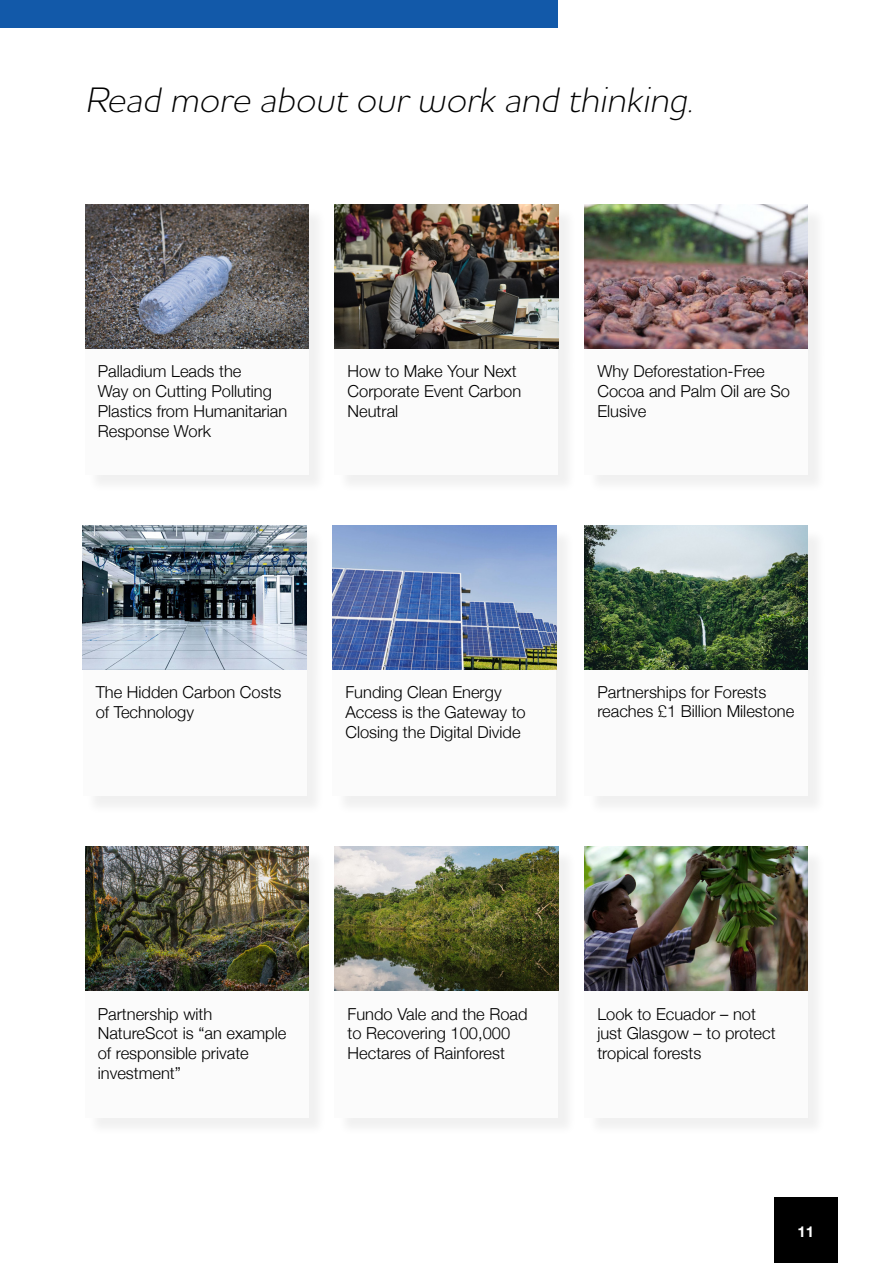
<style>
.page{position:relative;width:893px;height:1263px;background:#fff}
.page>*{position:absolute;margin:0;border:0;box-sizing:border-box;transform-origin:0 0}
.t1{font:italic 300 36px "Houschka Alt Pro";color:#000}
.t2{font:300 16.5px/19.8px "Helvetica Neue";color:#000}
.t3{font:700 15px "Helvetica Neue";color:#fff}
</style>
<div class="page">
<div style="left:0;top:0;width:557px;height:28px;background:#1259a9"></div>
<div style="left:774px;top:1197px;width:64px;height:66px;background:#000"></div>
<div style="left:87px;top:207px;width:240px;height:287px;background:#f6f6f6"></div>
<div style="left:85px;top:205px;width:223px;height:270px;background:#fbfbfb"></div>
<img style="left:85px;top:205px;width:223px;height:144px">
<div style="left:85px;top:528px;width:240px;height:287px;background:#f6f6f6"></div>
<div style="left:83px;top:526px;width:223px;height:270px;background:#fbfbfb"></div>
<img style="left:83px;top:526px;width:223px;height:144px">
<div style="left:87px;top:849px;width:240px;height:287px;background:#f6f6f6"></div>
<div style="left:85px;top:847px;width:223px;height:270px;background:#fbfbfb"></div>
<img style="left:85px;top:847px;width:223px;height:144px">
<div style="left:587px;top:207px;width:239px;height:287px;background:#f5f5f5"></div>
<div style="left:585px;top:205px;width:223px;height:270px;background:#fbfbfb"></div>
<img style="left:585px;top:205px;width:223px;height:144px">
<div style="left:587px;top:528px;width:239px;height:287px;background:#f5f5f5"></div>
<div style="left:585px;top:526px;width:223px;height:270px;background:#fbfbfb"></div>
<img style="left:585px;top:526px;width:223px;height:144px">
<div style="left:587px;top:849px;width:239px;height:287px;background:#f6f6f6"></div>
<div style="left:585px;top:847px;width:223px;height:270px;background:#fbfbfb"></div>
<img style="left:585px;top:847px;width:223px;height:144px">
<div style="left:337px;top:207px;width:240px;height:287px;background:#f5f5f5"></div>
<div style="left:335px;top:205px;width:223px;height:270px;background:#fbfbfb"></div>
<img style="left:335px;top:205px;width:223px;height:144px">
<div style="left:335px;top:528px;width:239px;height:287px;background:#f5f5f5"></div>
<div style="left:333px;top:526px;width:223px;height:270px;background:#fbfbfb"></div>
<img style="left:333px;top:526px;width:223px;height:144px">
<div style="left:337px;top:849px;width:240px;height:287px;background:#f5f5f5"></div>
<div style="left:335px;top:847px;width:223px;height:270px;background:#fbfbfb"></div>
<img style="left:335px;top:847px;width:223px;height:144px">
<p class="t1" style="left:85px;top:77px;width:617px">Read more aboutourwork and thinking.</p>
<p class="t2" style="left:98px;top:360px;width:191px">Palladium Leads the<br>Way on Cutting Polluting<br>Plastics from Humanitarian<br>Response Work</p>
<p class="t2" style="left:348px;top:360px;width:175px">How to Make Your Next<br>Corporate Event Carbon<br>Neutral</p>
<p class="t2" style="left:597px;top:360px;width:194px">Why Deforestation-Free<br>Cocoa and Palm Oil are So<br>Elusive</p>
<p class="t2" style="left:96px;top:681px;width:187px">The Hidden Carbon Costs of Technology</p>
<p class="t2" style="left:345px;top:681px;width:182px">Funding Clean Energy<br>Access is the Gateway to<br>Closing the Digital Divide</p>
<p class="t2" style="left:597px;top:681px;width:198px">Partnerships for Forests reaches £1 Billion Milestone</p>
<p class="t2" style="left:98px;top:1002px;width:190px">Partnership with<br>NatureScot is “an example of responsible private investment”</p>
<p class="t2" style="left:348px;top:1002px;width:182px">Fundo Vale and the Road to Recovering 100,000<br>Hectares of Rainforest</p>
<p class="t2" style="left:597px;top:1002px;width:180px">Look to Ecuador – not just Glasgow – to protect tropical forests</p>
<p class="t3" style="left:797px;top:1220px;width:18px">11</p>
</div>
